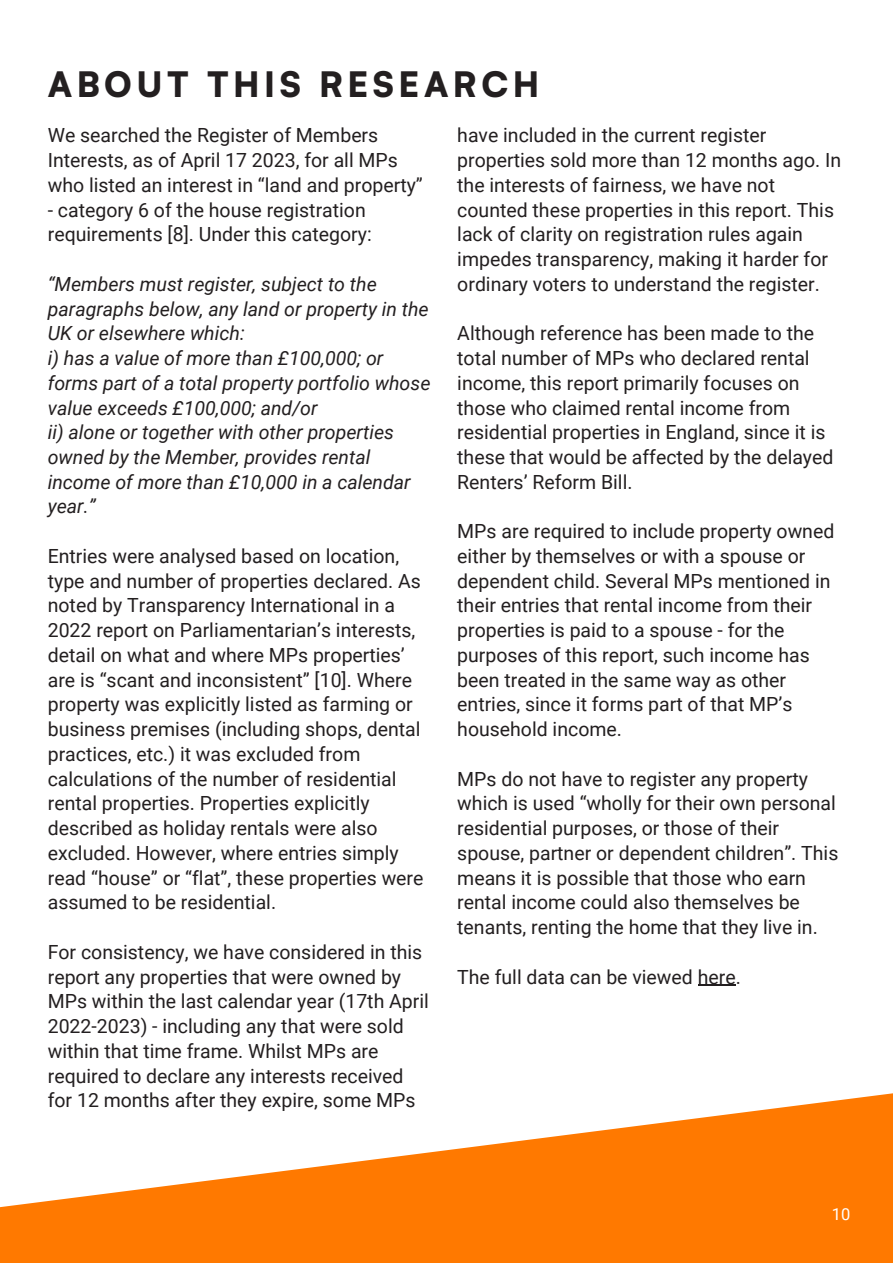
<style>
.page{position:relative;width:893px;height:1264px;background:#fff}
.page>*{position:absolute;margin:0;border:0;box-sizing:border-box;transform-origin:0 0}
.t1{font:900 34.65px "Satoshi";letter-spacing:.13em;color:#231f20}
.t2{font:19.5px/24.8px "Roboto";color:#231f20}
.t3{font:italic 19.5px/24.8px "Roboto";color:#231f20}
.t4{font:16.5px "Roboto";color:#fff}
</style>
<div class="page">
<svg style="left:0;top:1093px;width:892px;height:169px;fill:#ff7900"></svg>
<hr style="left:697px;top:984px;width:38px;height:1px;background:#231f20">
<p class="t1" style="left:48px;top:62px;width:493px">ABOUT THIS RESEARCH</p>
<p class="t2" style="left:48px;top:123px;width:376px">We searched the Register of Members<br>Interests, as of April 17 2023, for all MPs who listed an interest in “land and property”</p>
<p class="t2" style="left:48px;top:197px;width:325px">- category 6 of the house registration requirements [8]. Under this category:</p>
<p class="t3" style="left:48px;top:272px;width:382px">“Members must register, subject to the paragraphs below, any land or property in the<br>UK or elsewhere which:</p>
<p class="t3" style="left:48px;top:346px;width:384px">i) has a value of more than £100,000; or forms part of a total property portfolio whose value exceeds £100,000; and/or</p>
<p class="t3" style="left:48px;top:420px;width:364px">ii) alone or together with other properties owned by the Member, provides rental income of more than £10,000 in a calendar year.”</p>
<p class="t2" style="left:48px;top:544px;width:377px">Entries were analysed based on location, type and number of properties declared. As noted by Transparency International in a 2022 report on Parliamentarian’s interests, detail on what and where MPs properties’ are is “scant and inconsistent” [10]. Where property was explicitly listed as farming or business premises (including shops, dental practices, etc.) it was excluded from calculations of the number of residential rental properties. Properties explicitly described as holiday rentals were also excluded. However, where entries simply read “house” or “flat”, these properties were assumed to be residential.</p>
<p class="t2" style="left:48px;top:939px;width:382px">For consistency, we have considered in this report any properties that were owned by MPs within the last calendar year (17th April 2022-2023) - including any that were sold within that time frame. Whilst MPs are required to declare any interests received for 12 months after they expire, some MPs</p>
<p class="t2" style="left:457px;top:123px;width:385px">have included in the current register properties sold more than 12 months ago. In the interests of fairness, we have not counted these properties in this report. This lack of clarity on registration rules again impedes transparency, making it harder for ordinary voters to understand the register.</p>
<p class="t2" style="left:457px;top:321px;width:377px">Although reference has been made to the total number of MPs who declared rental income, this report primarily focuses on those who claimed rental income from residential properties in England, since it is these that would be affected by the delayed Renters’ Reform Bill.</p>
<p class="t2" style="left:457px;top:519px;width:378px">MPs are required to include property owned either by themselves or with a spouse or dependent child. Several MPs mentioned in their entries that rental income from their properties is paid to a spouse - for the purposes of this report, such income has been treated in the same way as other entries, since it forms part of that MP’s household income.</p>
<p class="t2" style="left:457px;top:766px;width:382px">MPs do not have to register any property which is used “wholly for their own personal residential purposes, or those of their spouse, partner or dependent children”. This means it is possible that those who earn rental income could also themselves be tenants, renting the home that they live in.</p>
<p class="t2" style="left:457px;top:964px;width:285px">The full data can be viewed here.</p>
<p class="t4" style="left:831px;top:1204px;width:20px">10</p>
</div>
